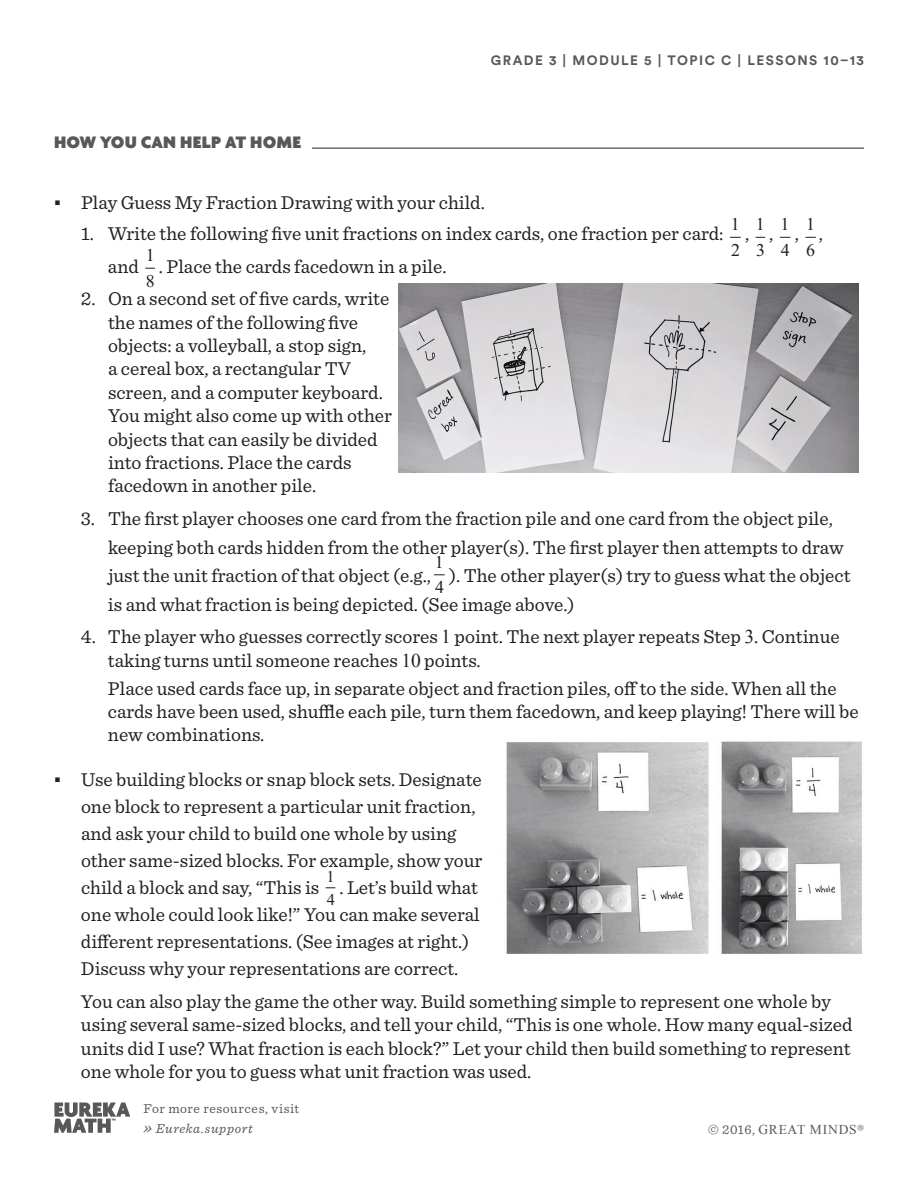
<style>
.page{position:relative;width:918px;height:1188px;background:#fff}
.page>*{position:absolute;margin:0;border:0;box-sizing:border-box;transform-origin:0 0}
.t1{font:19.5px/23.4px "Sentinel";color:#231f20}
.t2{font:900 18px "Agenda";letter-spacing:.005em;color:#57585a}
.t3{font:18px/25.3px "Times New Roman";color:#231f20}
.t4{font:16.5px/23.2px "Times New Roman";color:#231f20}
.t5{font:13.5px/19.5px "Sentinel";letter-spacing:.045em;color:#57585a}
.t6{font:700 13.5px "Circular Std";letter-spacing:.11em;color:#57585a}
.t7{font:13.5px "Times New Roman";letter-spacing:.055em;color:#57585a}
.s1{font-family:"Calibri"}
.s2{font-family:"Times New Roman"}
.s3{font-style:italic;font-size:18px}
.s4{font-style:italic}
.s5{font-family:"Sentinel"}
</style>
<div class="page">
<hr style="left:312px;top:148px;width:552px;height:1px;background:#231f20">
<img style="left:398px;top:284px;width:461px;height:188px">
<img style="left:506px;top:741px;width:356px;height:213px">
<svg style="left:54px;top:1103px;width:76px;height:30px"></svg>
<p class="t2" style="left:54px;top:131px;width:249px">HOW YOU CAN HELP AT HOME</p>
<p class="t6" style="left:491px;top:51px;width:375px">GRADE 3 | MODULE 5 | TOPIC C | LESSONS 10–13</p>
<p class="t1" style="left:54px;top:190px;width:432px"><span class="s1">▪</span> Play Guess My Fraction Drawing with your child.</p>
<p class="t1" style="left:81px;top:221px;width:644px">1. Write the following five unit fractions on index cards, one fraction per card:</p>
<p class="t3" style="left:731px;top:211px;width:11px">1<br>2</p>
<p class="t3" style="left:756px;top:211px;width:11px">1<br>3</p>
<p class="t3" style="left:781px;top:211px;width:11px">1<br>4</p>
<p class="t3" style="left:806px;top:211px;width:11px">1<br>6</p>
<p class="t1" style="left:745px;top:221px;width:6px">,</p>
<p class="t1" style="left:769px;top:221px;width:6px">,</p>
<p class="t1" style="left:795px;top:221px;width:6px">,</p>
<p class="t1" style="left:819px;top:221px;width:6px">,</p>
<p class="t1" style="left:108px;top:253px;width:32px">and</p>
<p class="t3" style="left:146px;top:242px;width:10px">1<br>8</p>
<p class="t1" style="left:159px;top:253px;width:289px">. Place the cards facedown in a pile.</p>
<p class="t1" style="left:108px;top:286px;width:286px;text-indent:-27px">2. On a second set of five cards, write the names of the following five objects: a volleyball, a stop sign,<br>a cereal box, a rectangular TV screen, and a computer keyboard.<br>You might also come up with other objects that can easily be divided into fractions. Place the cards facedown in another pile.</p>
<p class="t1" style="left:108px;top:503px;width:737px;line-height:28.5px;text-indent:-27px">3. The first player chooses one card from the fraction pile and one card from the object pile, keeping both cards hidden from the other player(s). The first player then attempts to draw just the unit fraction of that object (e.g.,</p>
<p class="t3" style="left:435px;top:549px;width:11px">1<br>4</p>
<p class="t1" style="left:108px;top:560px;width:744px;line-height:28.5px;text-indent:341px">). The other player(s) try to guess what the object is and what fraction is being depicted. (See image above.)</p>
<p class="t1" style="left:108px;top:624px;width:733px;text-indent:-27px">4. The player who guesses correctly scores <span class="s2">1</span> point. The next player repeats Step <span class="s2">3</span>. Continue taking turns until someone reaches <span class="s2">10</span> points.</p>
<p class="t1" style="left:108px;top:675px;width:752px">Place used cards face up, in separate object and fraction piles, off to the side. When all the cards have been used, shuffle each pile, turn them facedown, and keep playing! There will be new combinations.</p>
<p class="t1" style="left:81px;top:765px;width:403px;line-height:27px;text-indent:-27px"><span class="s1">▪</span> Use building blocks or snap block sets. Designate one block to represent a particular unit fraction, and ask your child to build one whole by using other same-sized blocks. For example, show your child a block and say, “This is</p>
<p class="t4" style="left:326px;top:864px;width:10px">1<br>4</p>
<p class="t1" style="left:81px;top:873px;width:400px;line-height:27px;text-indent:258px">. Let’s build what one whole could look like!” You can make several different representations. (See images at right.)<br>Discuss why your representations are correct.</p>
<p class="t1" style="left:81px;top:988px;width:773px">You can also play the game the other way. Build something simple to represent one whole by using several same-sized blocks, and tell your child, “This is one whole. How many equal-sized units did I use? What fraction is each block?” Let your child then build something to represent one whole for you to guess what unit fraction was used.</p>
<p class="t5" style="left:144px;top:1098px;width:157px">For more resources, visit <span class="s3">»</span> <span class="s4">Eureka.support</span></p>
<p class="t7" style="left:708px;top:1120px;width:157px"><span class="s5">© 2016,</span> GREAT MINDS<span class="s5">®</span></p>
</div>
